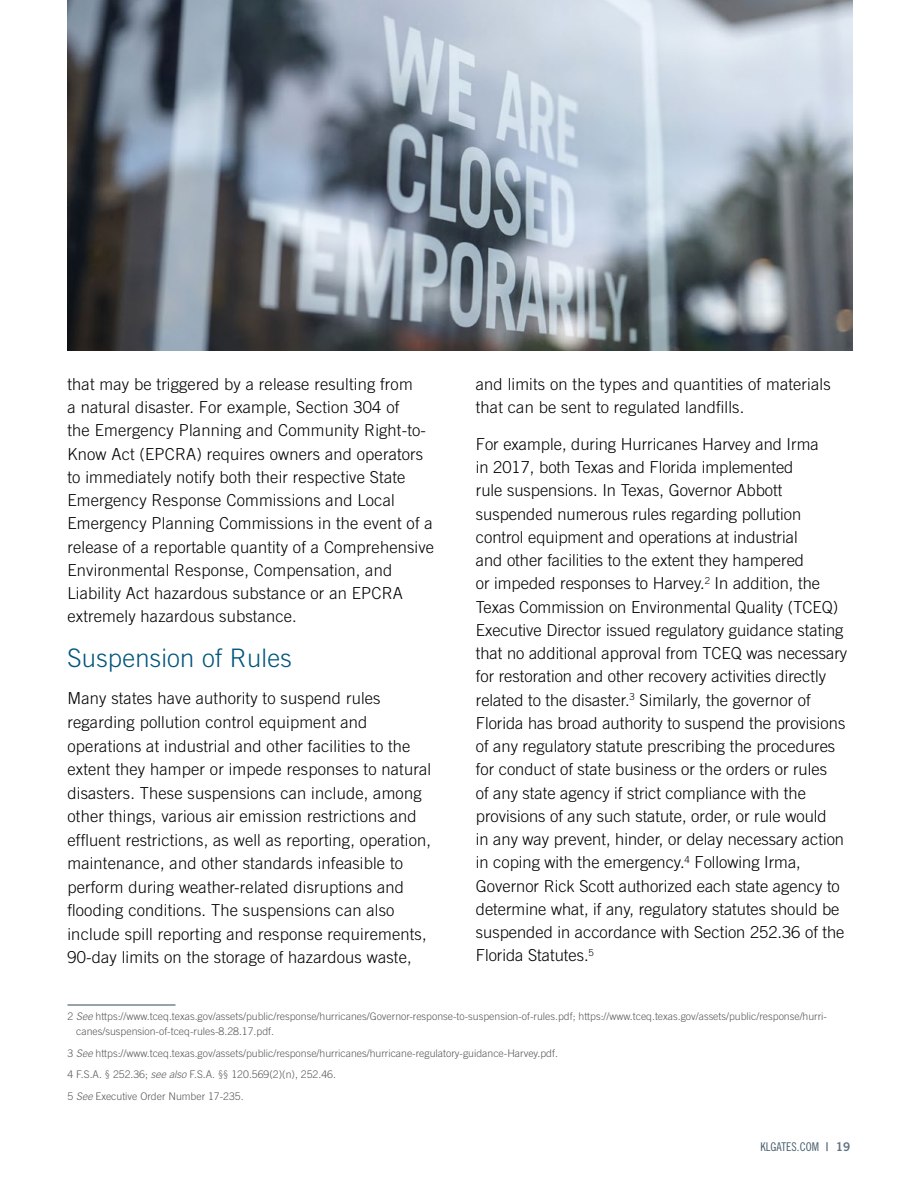
<style>
.page{position:relative;width:918px;height:1188px;background:#fff}
.page>*{position:absolute;margin:0;border:0;box-sizing:border-box;transform-origin:0 0}
.t1{font:300 25.5px "Trade Gothic LT Std";letter-spacing:.01em;color:#00567d}
.t2{font:300 16.5px/23.2px "Trade Gothic LT Std";letter-spacing:.01em;color:#000}
.t3{font:12px "Trade Gothic LT Std Cn 18";letter-spacing:.005em;color:#465d6c}
.t4{font:300 10.5px/21.8px "Trade Gothic LT Std";color:#58595b}
.s1{font-style:italic}
.s2{font-family:"Trade Gothic LT Std Bd 2";color:#617483}
</style>
<div class="page">
<img style="left:68px;top:0;width:784px;height:351px">
<hr style="left:68px;top:1004px;width:108px;height:2px;background:#465d6c">
<p class="t2" style="left:68px;top:372px;width:368px">that may be triggered by a release resulting from<br>a natural disaster. For example, Section 304 of<br>the Emergency Planning and Community Right-to-Know Act (EPCRA) requires owners and operators to immediately notify both their respective State Emergency Response Commissions and Local Emergency Planning Commissions in the event of a release of a reportable quantity of a Comprehensive Environmental Response, Compensation, and Liability Act hazardous substance or an EPCRA extremely hazardous substance.</p>
<h1 class="t1" style="left:68px;top:643px;width:226px">Suspension of Rules</h1>
<p class="t2" style="left:68px;top:687px;width:365px">Many states have authority to suspend rules regarding pollution control equipment and operations at industrial and other facilities to the extent they hamper or impede responses to natural disasters. These suspensions can include, among other things, various air emission restrictions and effluent restrictions, as well as reporting, operation, maintenance, and other standards infeasible to perform during weather-related disruptions and flooding conditions. The suspensions can also include spill reporting and response requirements, 90-day limits on the storage of hazardous waste,</p>
<p class="t2" style="left:476px;top:372px;width:356px">and limits on the types and quantities of materials that can be sent to regulated landfills.</p>
<p class="t2" style="left:476px;top:432px;width:373px">For example, during Hurricanes Harvey and Irma<br>in 2017, both Texas and Florida implemented<br>rule suspensions. In Texas, Governor Abbott suspended numerous rules regarding pollution control equipment and operations at industrial<br>and other facilities to the extent they hampered<br>or impeded responses to Harvey.<sup>2</sup> In addition, the Texas Commission on Environmental Quality (TCEQ)<br>Executive Director issued regulatory guidance stating that no additional approval from TCEQ was necessary for restoration and other recovery activities directly related to the disaster.<sup>3</sup> Similarly, the governor of Florida has broad authority to suspend the provisions of any regulatory statute prescribing the procedures for conduct of state business or the orders or rules<br>of any state agency if strict compliance with the provisions of any such statute, order, or rule would<br>in any way prevent, hinder, or delay necessary action in coping with the emergency.<sup>4</sup> Following Irma, Governor Rick Scott authorized each state agency to determine what, if any, regulatory statutes should be suspended in accordance with Section 252.36 of the Florida Statutes.<sup>5</sup></p>
<p class="t4" style="left:76px;top:1009px;width:752px;line-height:15px;text-indent:-9px">2 <span class="s1">See</span> https://www.tceq.texas.gov/assets/public/response/hurricanes/Governor-response-to-suspension-of-rules.pdf; https://www.tceq.texas.gov/assets/public/response/hurri&shy;canes/suspension-of-tceq-rules-8.28.17.pdf.</p>
<p class="t4" style="left:68px;top:1042px;width:492px">3 <span class="s1">See</span> https://www.tceq.texas.gov/assets/public/response/hurricanes/hurricane-regulatory-guidance-Harvey.pdf.<br>4 F.S.A. § 252.36; <span class="s1">see also</span> F.S.A. §§ 120.569(2)(n), 252.46.<br>5 <span class="s1">See</span> Executive Order Number 17-235.</p>
<p class="t3" style="left:760px;top:1139px;width:92px">KLGATES.COM <span class="s2">| 19</span></p>
</div>
